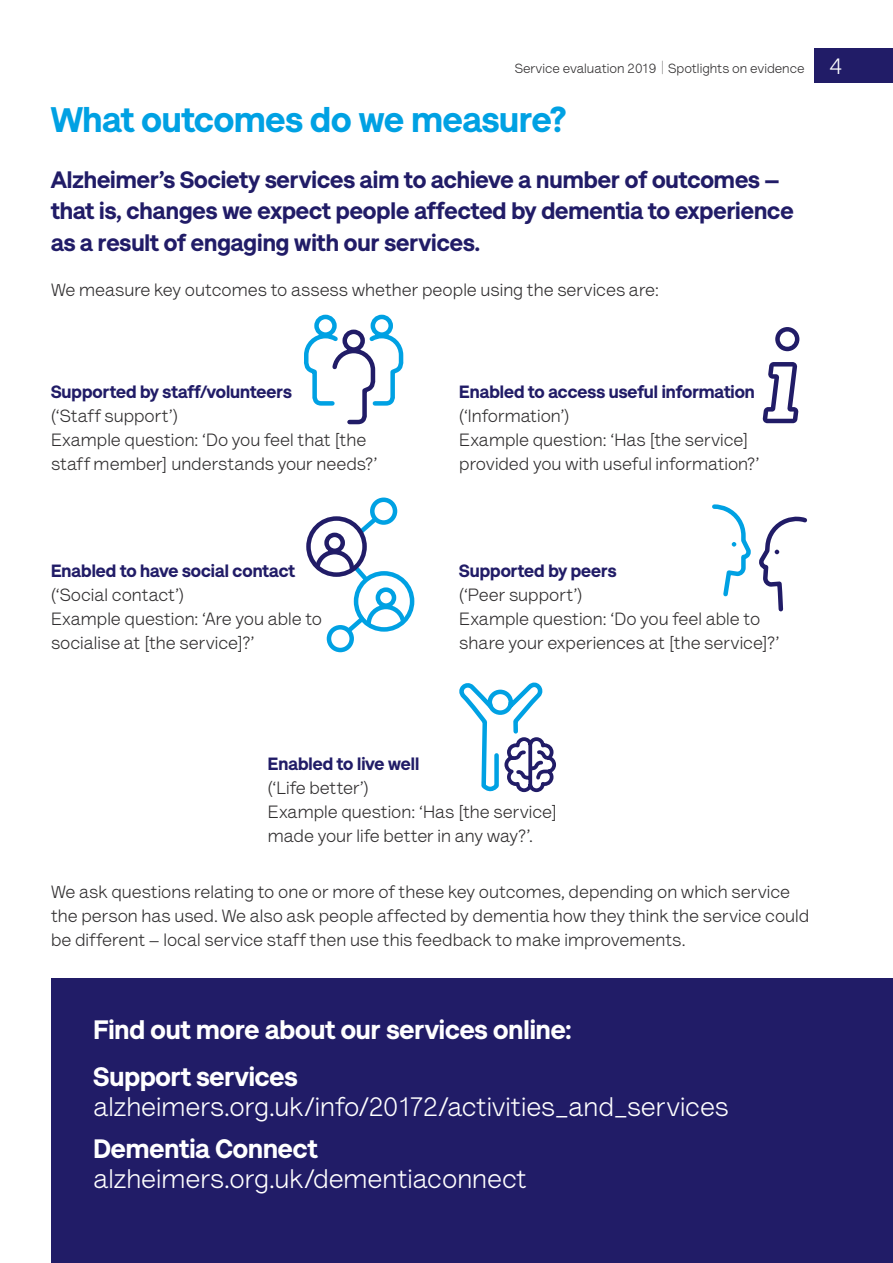
<style>
.page{position:relative;width:893px;height:1263px;background:#fff}
.page>*{position:absolute;margin:0;border:0;box-sizing:border-box;transform-origin:0 0}
.t1{font:900 36px "AS Lettera Text";color:#00a1e3}
.t2{font:27px/30px "AS Lettera Text";color:#fff}
.t3{font:900 27px "AS Lettera Text";color:#fff}
.t4{font:900 24px/31.5px "AS Lettera Text";color:#211c67}
.t5{font:18px/24px "AS Lettera Text";color:#312f30}
.t6{font:13.5px "AS Lettera Text";color:#312f30}
.s1{font-size:22.5px;color:#fff}
.s2{font-weight:900;color:#211c67}
.s3{font-weight:900}
</style>
<div class="page">
<svg style="left:304px;top:314px;width:100px;height:111px"></svg>
<svg style="left:763px;top:362px;width:35px;height:61px"></svg>
<svg style="left:775px;top:327px;width:24px;height:24px"></svg>
<div style="left:327px;top:625px;width:27px;height:27px;border:4px solid #00a1e3;border-radius:50%"></div>
<div style="left:354px;top:571px;width:60px;height:61px;border:4px solid #00a1e3;border-radius:50%"></div>
<div style="left:370px;top:497px;width:27px;height:28px;border:4px solid #00a1e3;border-radius:50%"></div>
<svg style="left:312px;top:514px;width:96px;height:122px"></svg>
<div style="left:306px;top:516px;width:61px;height:61px;border:4px solid #211c67;border-radius:50%"></div>
<svg style="left:712px;top:504px;width:37px;height:93px"></svg>
<svg style="left:760px;top:516px;width:47px;height:96px"></svg>
<div style="left:51px;top:978px;width:842px;height:285px;background:#211c67"></div>
<svg style="left:459px;top:682px;width:97px;height:111px"></svg>
<div style="left:814px;top:49px;width:79px;height:34px;background:#211c67"></div>
<svg style="left:662px;top:61px;width:1px;height:13px"></svg>
<p class="t6" style="left:515px;top:58px;width:329px">Service evaluation 2019 Spotlights on evidence <span class="s1">4</span></p>
<p class="t1" style="left:51px;top:90px;width:517px">What outcomes do we measure?</p>
<p class="t4" style="left:51px;top:162px;width:744px">Alzheimer’s Society services aim to achieve a number of outcomes – that is, changes we expect people affected by dementia to experience as a result of engaging with our services.</p>
<p class="t5" style="left:51px;top:276px;width:609px">We measure key outcomes to assess whether people using the services are:</p>
<p class="t5" style="left:51px;top:378px;width:328px"><span class="s2">Supported by staff/volunteers<br></span>(‘Staff support’)<br>Example question: ‘Do you feel that [the staff member] understands your needs?’</p>
<p class="t5" style="left:51px;top:558px;width:273px"><span class="s2">Enabled to have social contact </span>(‘Social contact’)<br>Example question: ‘Are you able to socialise at [the service]?’</p>
<p class="t5" style="left:459px;top:378px;width:302px"><span class="s2">Enabled to access useful information </span>(‘Information’)<br>Example question: ‘Has [the service] provided you with useful information?’</p>
<p class="t5" style="left:459px;top:558px;width:322px"><span class="s2">Supported by peers<br></span>(‘Peer support’)<br>Example question: ‘Do you feel able to share your experiences at [the service]?’</p>
<p class="t5" style="left:268px;top:750px;width:291px"><span class="s2">Enabled to live well<br></span>(‘Life better’)<br>Example question: ‘Has [the service] made your life better in any way?’.</p>
<p class="t5" style="left:51px;top:878px;width:760px">We ask questions relating to one or more of these key outcomes, depending on which service the person has used. We also ask people affected by dementia how they think the service could be different – local service staff then use this feedback to make improvements.</p>
<p class="t3" style="left:94px;top:1007px;width:480px">Find out more about our services online:</p>
<p class="t2" style="left:94px;top:1059px;width:637px"><span class="s3">Support services </span>alzheimers.org.uk/info/20172/activities_and_services</p>
<p class="t2" style="left:94px;top:1132px;width:435px"><span class="s3">Dementia Connect </span>alzheimers.org.uk/dementiaconnect</p>
</div>
